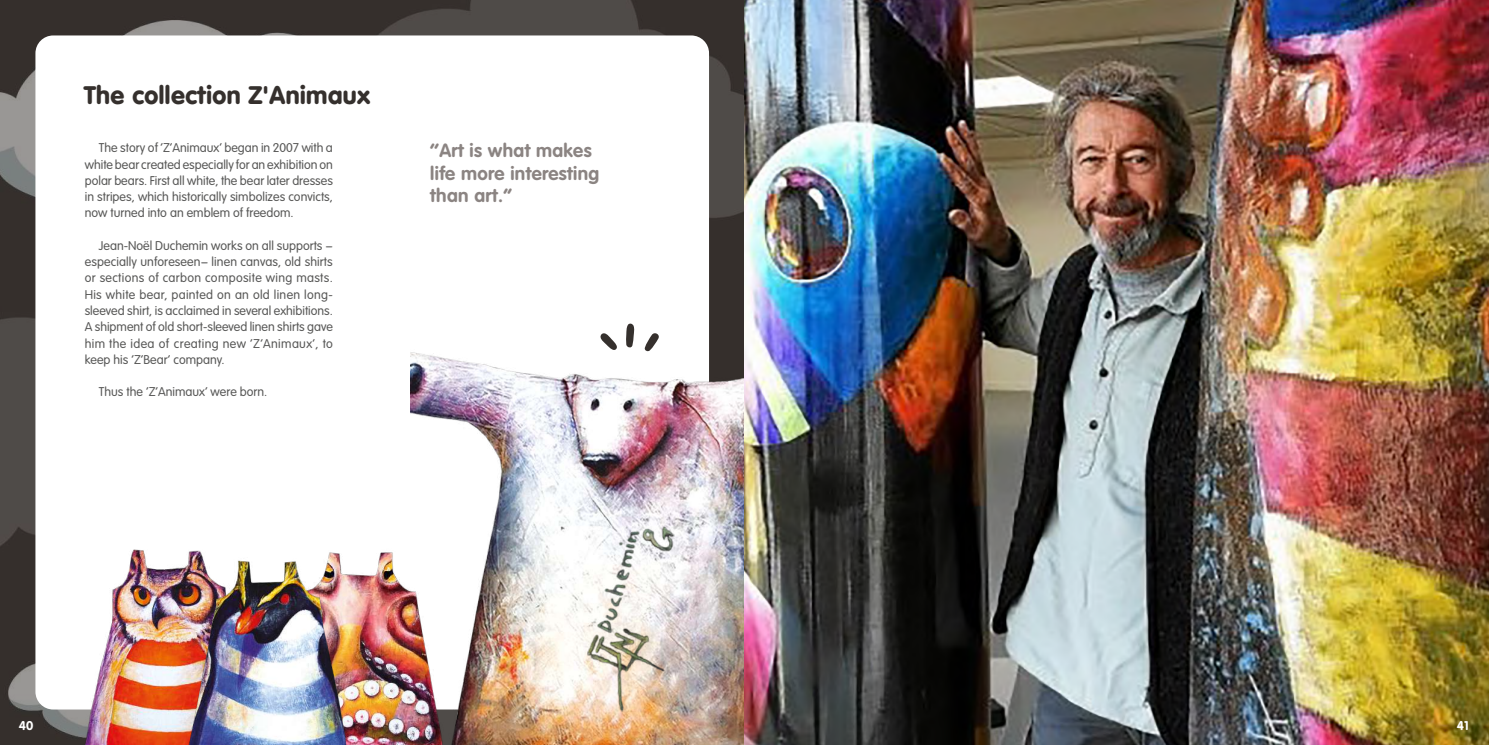
<style>
.page{position:relative;width:1489px;height:745px;background:#fff}
.page>*{position:absolute;margin:0;border:0;box-sizing:border-box;transform-origin:0 0}
.t1{font:900 25px "VAG Rounded Std";letter-spacing:.02em;color:#35302d}
.t2{font:700 18.75px/22.5px "VAG Rounded Std";letter-spacing:.02em;color:#8b8482}
.t3{font:300 12.5px/16.2px "VAG Rounded Std";color:#575756;text-align:justify}
.t4{font:700 12.5px "VAG Rounded Std";color:#fff}
</style>
<div class="page">
<img style="left:0;top:0;width:1488px;height:744px">
<div style="left:35px;top:35px;width:674px;height:674px;background:#fff;border-radius:18px"></div>
<img style="left:411px;top:343px;width:438px;height:401px">
<img style="left:371px;top:548px;width:89px;height:196px">
<img style="left:56px;top:549px;width:145px;height:195px">
<img style="left:162px;top:552px;width:209px;height:192px">
<img style="left:540px;top:479px;width:181px;height:265px">
<svg style="left:644px;top:333px;width:16px;height:19px"></svg>
<svg style="left:626px;top:323px;width:8px;height:25px"></svg>
<svg style="left:600px;top:333px;width:17px;height:17px"></svg>
<h1 class="t1" style="left:84px;top:79px;width:287px">The collection Z'Animaux</h1>
<p class="t3" style="left:85px;top:140px;width:250px;text-indent:14px">The story of ‘Z’Animaux’ began in 2007 with a white bear created especially for an exhibition on polar bears. First all white, the bear later dresses in stripes, which historically simbolizes convicts, now turned into an emblem of freedom.</p>
<p class="t3" style="left:85px;top:238px;width:250px;text-indent:14px">Jean-Noël Duchemin works on all supports − especially unforeseen− linen canvas, old shirts or sections of carbon composite wing masts.<br>His white bear, painted on an old linen long&shy;sleeved shirt, is acclaimed in several exhibitions.<br>A shipment of old short-sleeved linen shirts gave him the idea of creating new ‘Z’Animaux’, to keep his ‘Z’Bear’ company.</p>
<p class="t3" style="left:99px;top:384px;width:170px">Thus the ‘Z’Animaux’ were born.</p>
<h2 class="t2" style="left:430px;top:140px;width:170px">‘‘Art is what makes life more interesting than art.’’</h2>
<p class="t4" style="left:19px;top:717px;width:16px">40</p>
<p class="t4" style="left:1456px;top:717px;width:13px">41</p>
</div>
